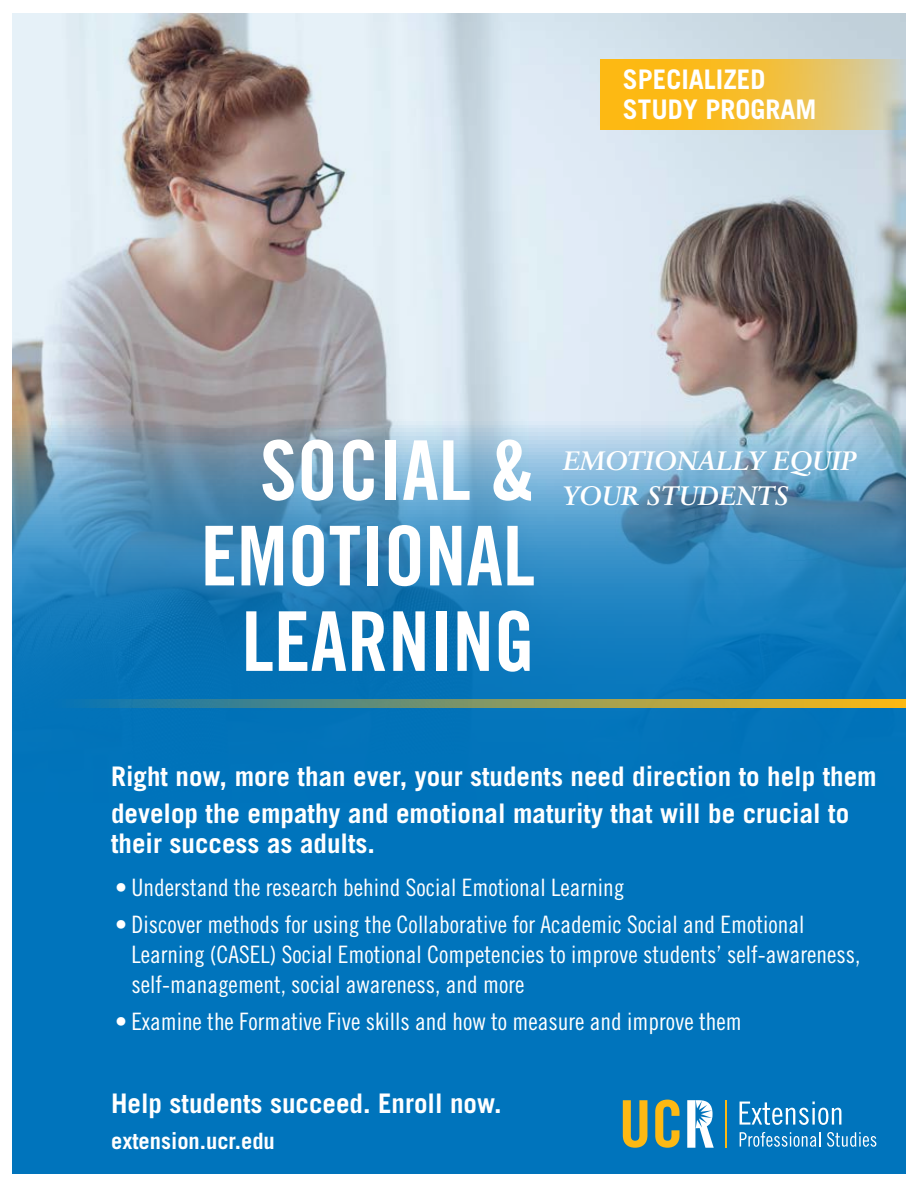
<style>
.page{position:relative;width:918px;height:1188px;background:#fff}
.page>*{position:absolute;margin:0;border:0;box-sizing:border-box;transform-origin:0 0}
.t1{font:82.5px/85.5px "Trade Gothic Bold Cond Twenty";color:#fff;text-align:center}
.t2{font:700 27px/30px "Trade Gothic";color:#fff}
.t3{font:italic 700 26.7px "Sabon LT Std";color:#fff}
.t4{font:24px/30px "Trade Gothic Cond Eighteen";color:#fff}
.t5{font:700 22.5px "Trade Gothic";color:#fff}
</style>
<div class="page">
<div style="left:12px;top:14px;width:894px;height:1160px;background:#0074bc"></div>
<img style="left:12px;top:14px;width:894px;height:694px">
<svg style="left:600px;top:59px;width:306px;height:71px;background:#eebf46"></svg>
<svg style="left:12px;top:699px;width:894px;height:8px;background:#7a9468"></svg>
<svg style="left:740px;top:1102px;width:101px;height:23px"></svg>
<svg style="left:740px;top:1132px;width:81px;height:15px"></svg>
<svg style="left:827px;top:1132px;width:49px;height:15px"></svg>
<hr style="left:725px;top:1100px;width:2px;height:48px;background:#fdb913">
<svg style="left:623px;top:1100px;width:24px;height:48px"></svg>
<svg style="left:655px;top:1100px;width:25px;height:48px"></svg>
<svg style="left:687px;top:1100px;width:27px;height:48px"></svg>
<p class="t2" style="left:623px;top:64px;width:195px">SPECIALIZED<br>STUDY PROGRAM</p>
<p class="t1" style="left:260px;top:427px;width:276px">SOCIAL &amp;</p>
<p class="t1" style="left:201px;top:513px;width:336px">EMOTIONAL<br>LEARNING</p>
<p class="t3" style="left:563px;top:445px;width:295px">EMOTIONALLY EQUIP</p>
<p class="t3" style="left:563px;top:479px;width:228px">YOUR STUDENTS</p>
<p class="t2" style="left:111px;top:761px;width:767px">Right now, more than ever, your students need direction to help them</p>
<p class="t2" style="left:111px;top:798px;width:740px">develop the empathy and emotional maturity that will be crucial to their success as adults.</p>
<p class="t4" style="left:115px;top:873px;width:511px">• Understand the research behind Social Emotional Learning</p>
<p class="t4" style="left:131px;top:909px;width:731px;text-indent:-16px">• Discover methods for using the Collaborative for Academic Social and Emotional<br>Learning (CASEL) Social Emotional Competencies to improve students’ self-awareness, self-management, social awareness, and more</p>
<p class="t4" style="left:115px;top:1006px;width:628px">• Examine the Formative Five skills and how to measure and improve them</p>
<p class="t2" style="left:111px;top:1088px;width:392px">Help students succeed. Enroll now.</p>
<p class="t5" style="left:111px;top:1127px;width:165px">extension.ucr.edu</p>
</div>
